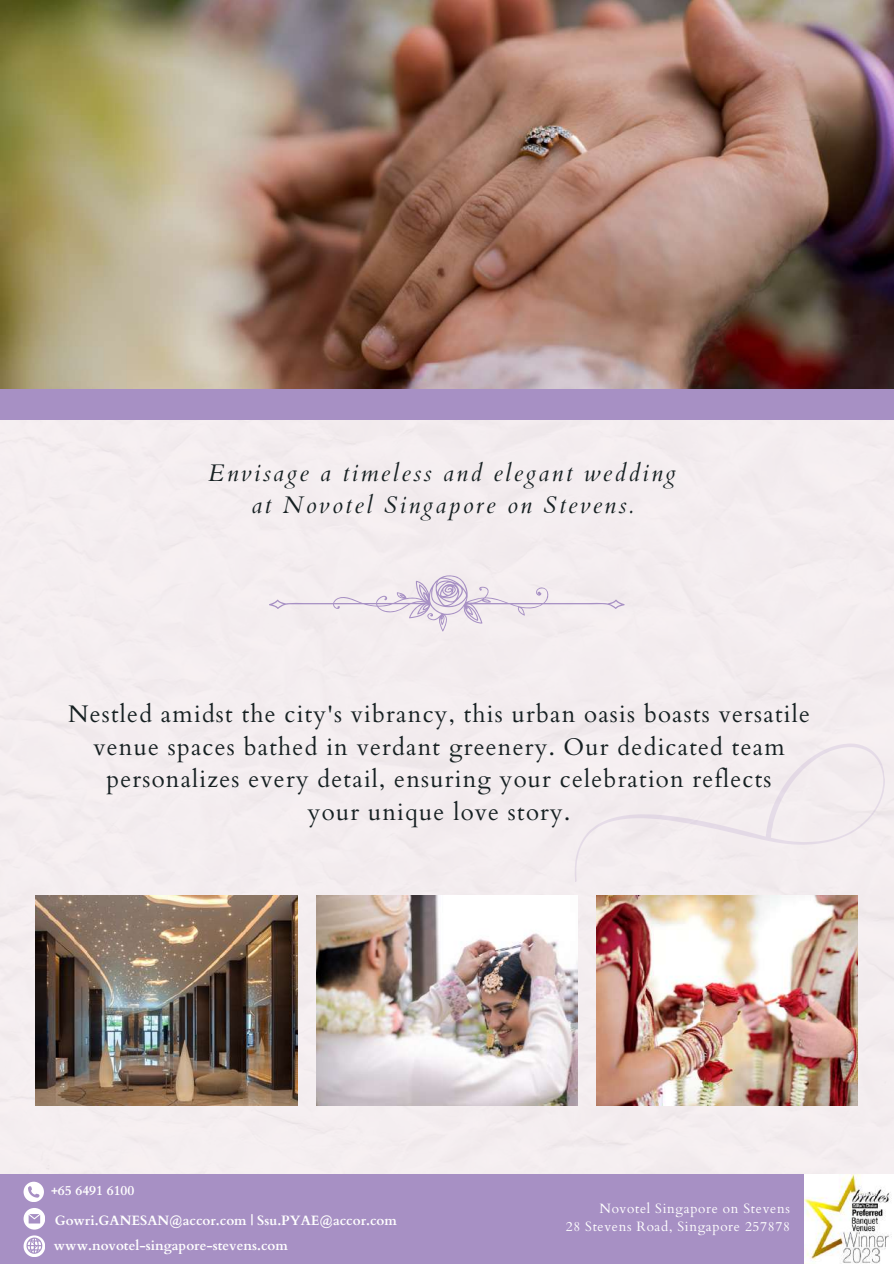
<style>
.page{position:relative;width:894px;height:1264px;background:#fff}
.page>*{position:absolute;margin:0;border:0;box-sizing:border-box;transform-origin:0 0}
.t1{font:24px/32.7px "Cardo";letter-spacing:.05em;color:#162022;text-align:center}
.t2{font:italic 24px/32.7px "Cardo";letter-spacing:.1em;color:#162022;text-align:center}
.t3{font:700 13.5px "Cardo";color:#fff}
.t4{font:13.5px/18px "Cardo";letter-spacing:.05em;color:#fff;text-align:right}
</style>
<div class="page">
<div style="left:0;top:419px;width:893px;height:755px;background:#f4edf0"></div>
<img style="left:0;top:0;width:893px;height:389px">
<img style="left:36px;top:895px;width:261px;height:210px">
<img style="left:316px;top:895px;width:261px;height:210px">
<img style="left:596px;top:895px;width:261px;height:210px">
<svg style="left:269px;top:575px;width:355px;height:56px"></svg>
<div style="left:561px;top:739px;width:331px;height:143px;background:#f4edef"></div>
<div style="left:0;top:389px;width:893px;height:30px;background:#a790c4"></div>
<div style="left:0;top:1174px;width:893px;height:89px;background:#a790c4"></div>
<svg style="left:24px;top:1208px;width:21px;height:21px"></svg>
<img style="left:804px;top:1174px;width:88px;height:88px">
<svg style="left:24px;top:1235px;width:21px;height:21px"></svg>
<svg style="left:24px;top:1181px;width:20px;height:20px"></svg>
<p class="t2" style="left:208px;top:456px;width:468px">Envisage a timeless and elegant wedding at Novotel Singapore on Stevens.</p>
<p class="t1" style="left:68px;top:698px;width:743px">Nestled amidst the city's vibrancy, this urban oasis boasts versatile venue spaces bathed in verdant greenery. Our dedicated team personalizes every detail, ensuring your celebration reflects<br>your unique love story.</p>
<p class="t3" style="left:51px;top:1181px;width:85px">+65 6491 6100</p>
<p class="t3" style="left:55px;top:1211px;width:344px">Gowri.GANESAN@accor.com | Ssu.PYAE@accor.com</p>
<p class="t3" style="left:54px;top:1236px;width:235px">www.novotel-singapore-stevens.com</p>
<p class="t4" style="left:565px;top:1199px;width:225px">Novotel Singapore on Stevens<br>28 Stevens Road, Singapore 257878</p>
</div>
